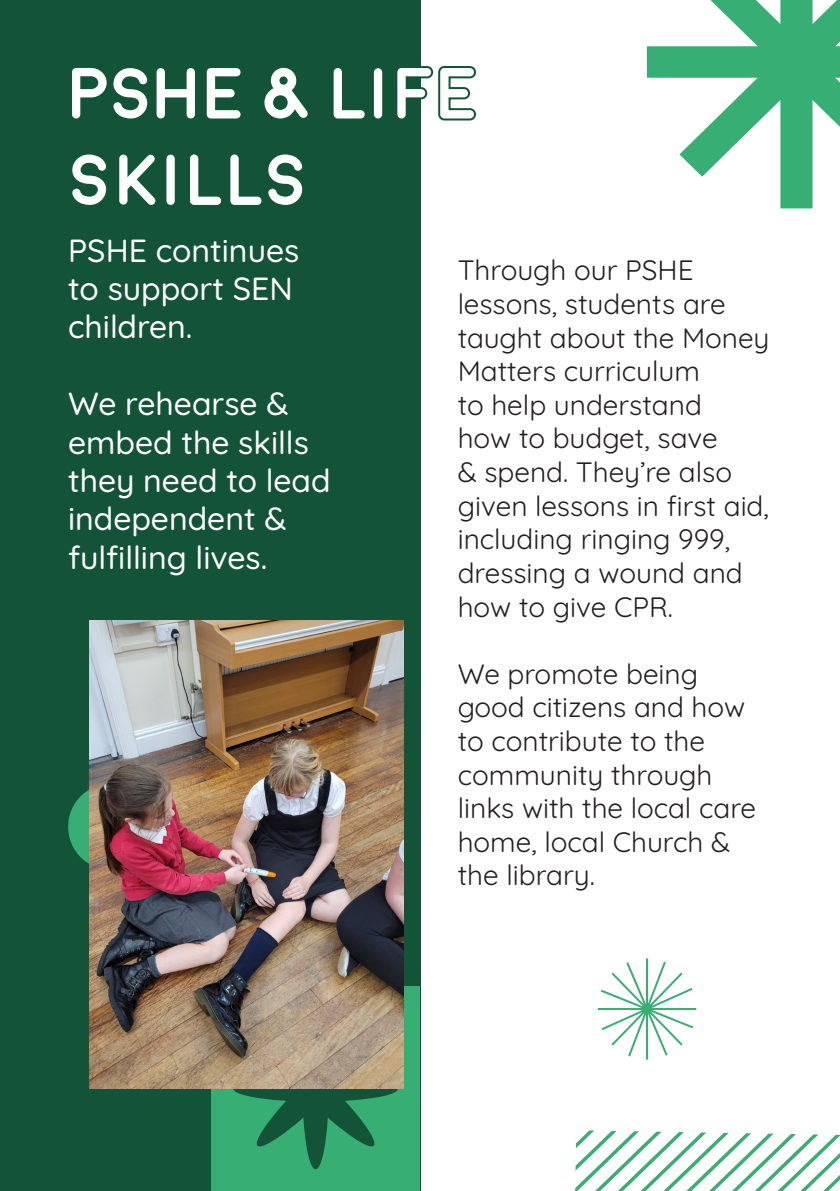
<style>
.page{position:relative;width:840px;height:1191px;background:#fff}
.page>*{position:absolute;margin:0;border:0;box-sizing:border-box;transform-origin:0 0}
.t1{font:700 72px/86.4px "Moon";color:#fff}
.t2{font:500 32px/38.4px "Quicksand";color:#fff}
.t3{font:28px/33.6px "Quicksand";color:#231f20}
.s1{color:#135338}
</style>
<div class="page">
<svg style="left:597px;top:958px;width:100px;height:102px"></svg>
<svg style="left:647px;top:0;width:192px;height:208px"></svg>
<div style="left:0;top:0;width:420px;height:1191px;background:#135338"></div>
<svg style="left:575px;top:1130px;width:264px;height:61px"></svg>
<div style="left:68px;top:783px;width:86px;height:87px;background:#37ae73;border-radius:50%"></div>
<div style="left:211px;top:986px;width:209px;height:205px;background:#37ae73"></div>
<svg style="left:233px;top:1088px;width:164px;height:81px"></svg>
<img style="left:89px;top:620px;width:314px;height:468px">
<p class="t1" style="left:68px;top:52px;width:411px">PSHE &amp; LI<span class="s1">FE<br></span>SKILLS</p>
<p class="t2" style="left:68px;top:228px;width:233px">PSHE continues to support SEN children.</p>
<p class="t3" style="left:457px;top:251px;width:313px">Through our PSHE lessons, students are taught about the Money<br>Matters curriculum<br>to help understand<br>how to budget, save<br>&amp; spend. They’re also given lessons in first aid, including ringing 999, dressing a wound and how to give CPR.</p>
<p class="t2" style="left:68px;top:381px;width:264px">We rehearse &amp; embed the skills they need to lead independent &amp; fulfilling lives.</p>
<p class="t3" style="left:457px;top:654px;width:300px">We promote being good citizens and how to contribute to the community through links with the local care home, local Church &amp; the library.</p>
</div>
